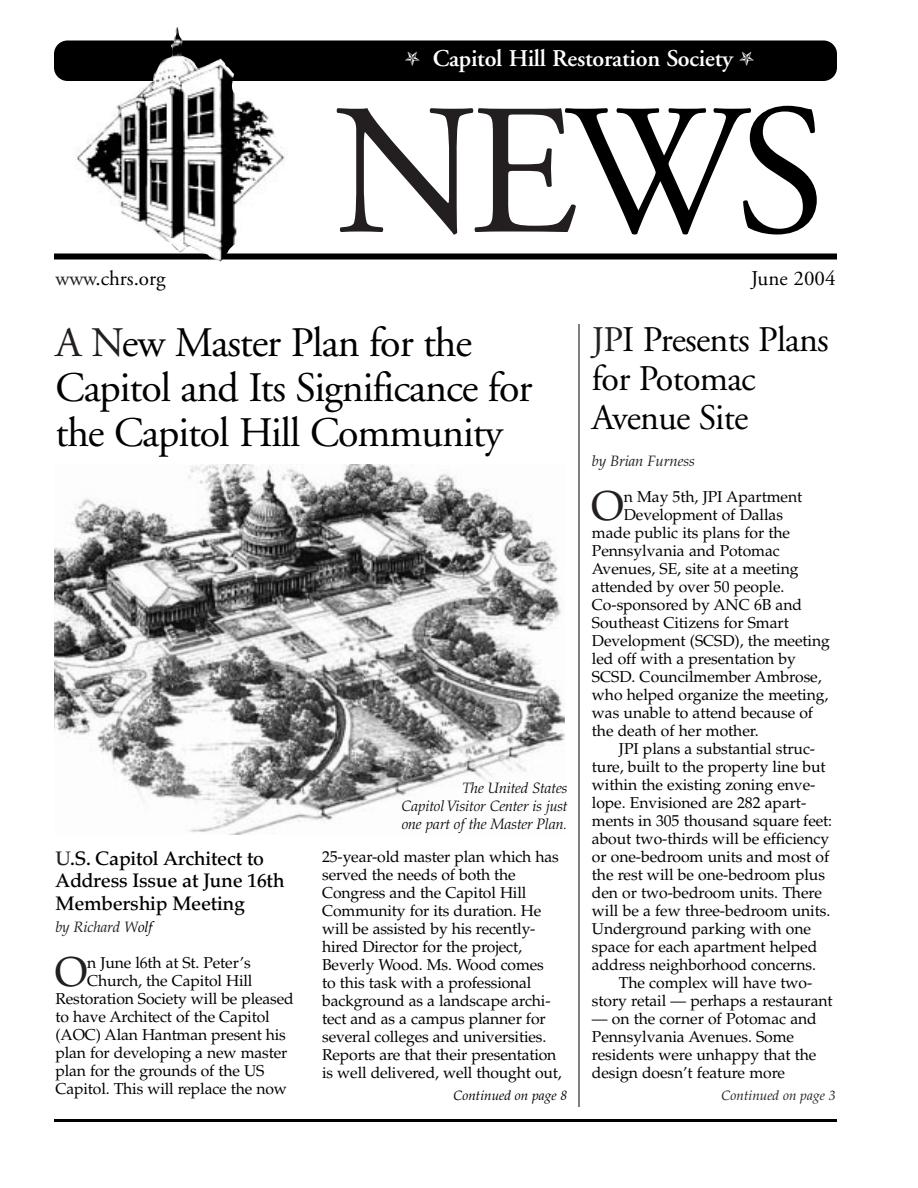
<style>
.page{position:relative;width:918px;height:1188px;background:#fff}
.page>*{position:absolute;margin:0;border:0;box-sizing:border-box;transform-origin:0 0}
.t1{font:186px "Adobe Garamond";color:#231f20}
.t2{font:42px/45px "Adobe Garamond";letter-spacing:-.025em;color:#000}
.t3{font:41.7px "Palatino";color:#231f20}
.t4{font:36px/39px "Adobe Garamond";letter-spacing:-.02em;color:#000}
.t5{font:600 24px "Adobe Garamond";letter-spacing:-.01em;color:#fff}
.t6{font:21px "Adobe Garamond";color:#000}
.t7{font:500 19.5px/22.5px "Palatino";letter-spacing:-.015em;color:#000}
.t8{font:15.75px/18px "Palatino";letter-spacing:-.005em;color:#000}
.t9{font:italic 300 15px/18px "Palatino";letter-spacing:-.005em;color:#000;text-align:justify}
.t10{font:italic 15px "Palatino";letter-spacing:-.01em;color:#231f20}
.t11{font:italic 13.5px "Palatino";color:#000}
.t12{font:italic 13.5px "Palatino";color:#231f20}
.s1{color:#000}
.s2{color:#231f20}
</style>
<div class="page">
<div style="left:54px;top:40px;width:783px;height:41px;background:#000;border-radius:14px"></div>
<div style="left:54px;top:254px;width:783px;height:6px;background:#000"></div>
<img style="left:62px;top:27px;width:226px;height:234px">
<hr style="left:54px;top:1119px;width:783px;height:3px;background:#000">
<img style="left:54px;top:465px;width:511px;height:370px">
<hr style="left:579px;top:324px;width:1px;height:783px;background:#000">
<h3 class="t5" style="left:433px;top:49px;width:301px">Capitol Hill Restoration Society</h3>
<h1 class="t1" style="left:333px;top:98px;width:495px">NE<span class="s1">WS</span></h1>
<h3 class="t6" style="left:56px;top:270px;width:112px"><span class="s2">www</span>.chrs.org</h3>
<h3 class="t6" style="left:751px;top:270px;width:86px">June 2004</h3>
<h3 class="t4" style="left:592px;top:324px;width:238px"><span class="s2">JP</span>I Presents Plans for Potomac<br>Avenue Site</h3>
<h2 class="t2" style="left:56px;top:324px;width:478px"><span class="s2">A N</span>ew Master Plan for the<br>Capitol and Its Significance for the Capitol Hill Community</h2>
<p class="t10" style="left:592px;top:455px;width:104px">by Brian Furness</p>
<h3 class="t3" style="left:591px;top:490px;width:34px">O</h3>
<p class="t8" style="left:624px;top:490px;width:180px">n May 5th, JPI Apartment</p>
<p class="t8" style="left:624px;top:508px;width:161px">Development of Dallas</p>
<p class="t8" style="left:592px;top:526px;width:200px">made public its plans for the</p>
<p class="t8" style="left:592px;top:544px;width:189px">Pennsylvania and Potomac</p>
<p class="t8" style="left:592px;top:562px;width:208px">Avenues, SE, site at a meeting</p>
<p class="t8" style="left:592px;top:580px;width:194px">attended by over 50 people.</p>
<p class="t8" style="left:592px;top:598px;width:212px">Co-sponsored by ANC 6B and</p>
<p class="t8" style="left:592px;top:616px;width:198px">Southeast Citizens for Smart</p>
<p class="t8" style="left:592px;top:634px;width:240px">Development (SCSD), the meeting</p>
<p class="t8" style="left:592px;top:652px;width:206px">led off with a presentation by</p>
<p class="t8" style="left:592px;top:670px;width:231px">SCSD. Councilmember Ambrose,</p>
<p class="t8" style="left:592px;top:688px;width:238px">who helped organize the meeting,</p>
<p class="t8" style="left:592px;top:706px;width:223px">was unable to attend because of</p>
<p class="t8" style="left:592px;top:724px;width:168px">the death of her mother.</p>
<p class="t8" style="left:619px;top:742px;width:198px">JPI plans a substantial struc-</p>
<p class="t8" style="left:592px;top:760px;width:235px">ture, built to the property line but</p>
<p class="t8" style="left:592px;top:778px;width:225px">within the existing zoning enve-</p>
<p class="t8" style="left:592px;top:796px;width:216px">lope. Envisioned are 282 apart-</p>
<p class="t8" style="left:592px;top:814px;width:242px">ments in 305 thousand square feet:</p>
<p class="t8" style="left:592px;top:832px;width:239px">about two-thirds will be efficiency</p>
<p class="t8" style="left:592px;top:850px;width:239px">or one-bedroom units and most of</p>
<p class="t8" style="left:592px;top:868px;width:235px">the rest will be one-bedroom plus</p>
<p class="t8" style="left:592px;top:886px;width:231px">den or two-bedroom units. There</p>
<p class="t8" style="left:592px;top:904px;width:240px">will be a few three-bedroom units.</p>
<p class="t8" style="left:592px;top:922px;width:221px">Underground parking with one</p>
<p class="t8" style="left:592px;top:940px;width:227px">space for each apartment helped</p>
<p class="t8" style="left:592px;top:958px;width:226px">address neighborhood concerns.</p>
<p class="t8" style="left:619px;top:976px;width:195px">The complex will have two-</p>
<p class="t8" style="left:592px;top:994px;width:242px">story retail — perhaps a restaurant</p>
<p class="t8" style="left:592px;top:1012px;width:226px">— on the corner of Potomac and<br>Pennsylvania Avenues. Some residents were unhappy that the design doesn’t feature more</p>
<p class="t9" style="left:402px;top:781px;width:167px;text-indent:61px"><span class="s2">T</span>he United States Capitol Visitor Center is just one part of the Master Plan.</p>
<p class="t7" style="left:56px;top:849px;width:231px"><span class="s2">U</span>.S. Capitol Architect to<br>Address Issue at June 16th<br>Membership Meeting</p>
<p class="t10" style="left:56px;top:921px;width:99px">by Richard W<span class="s1">olf</span></p>
<h3 class="t3" style="left:55px;top:956px;width:34px">O</h3>
<p class="t8" style="left:87px;top:956px;width:165px">n June l6th at St. Peter’s</p>
<p class="t8" style="left:322px;top:849px;width:241px">25-year-old master plan which has served the needs of both the<br>Congress and the Capitol Hill<br>Community for its duration. He will be assisted by his recently&shy;hired Director for the project,<br>Beverly Wood. Ms. Wood comes<br>to this task with a professional background as a landscape archi&shy;tect and as a campus planner for several colleges and universities.<br>Reports are that their presentation is well delivered, well thought out,</p>
<p class="t8" style="left:87px;top:974px;width:167px">Church, the Capitol Hill</p>
<p class="t8" style="left:56px;top:992px;width:240px">Restoration Society will be pleased</p>
<p class="t8" style="left:56px;top:1010px;width:216px">to have Architect of the Capitol</p>
<p class="t8" style="left:56px;top:1028px;width:232px">(AOC) Alan Hantman present his</p>
<p class="t8" style="left:56px;top:1046px;width:233px">plan for developing a new master</p>
<p class="t8" style="left:56px;top:1064px;width:210px">plan for the grounds of the US</p>
<p class="t8" style="left:56px;top:1082px;width:233px">Capitol. This will replace the now</p>
<p class="t11" style="left:453px;top:1090px;width:115px">Continued on page 8</p>
<p class="t12" style="left:722px;top:1090px;width:115px">Continued on page 3</p>
</div>
